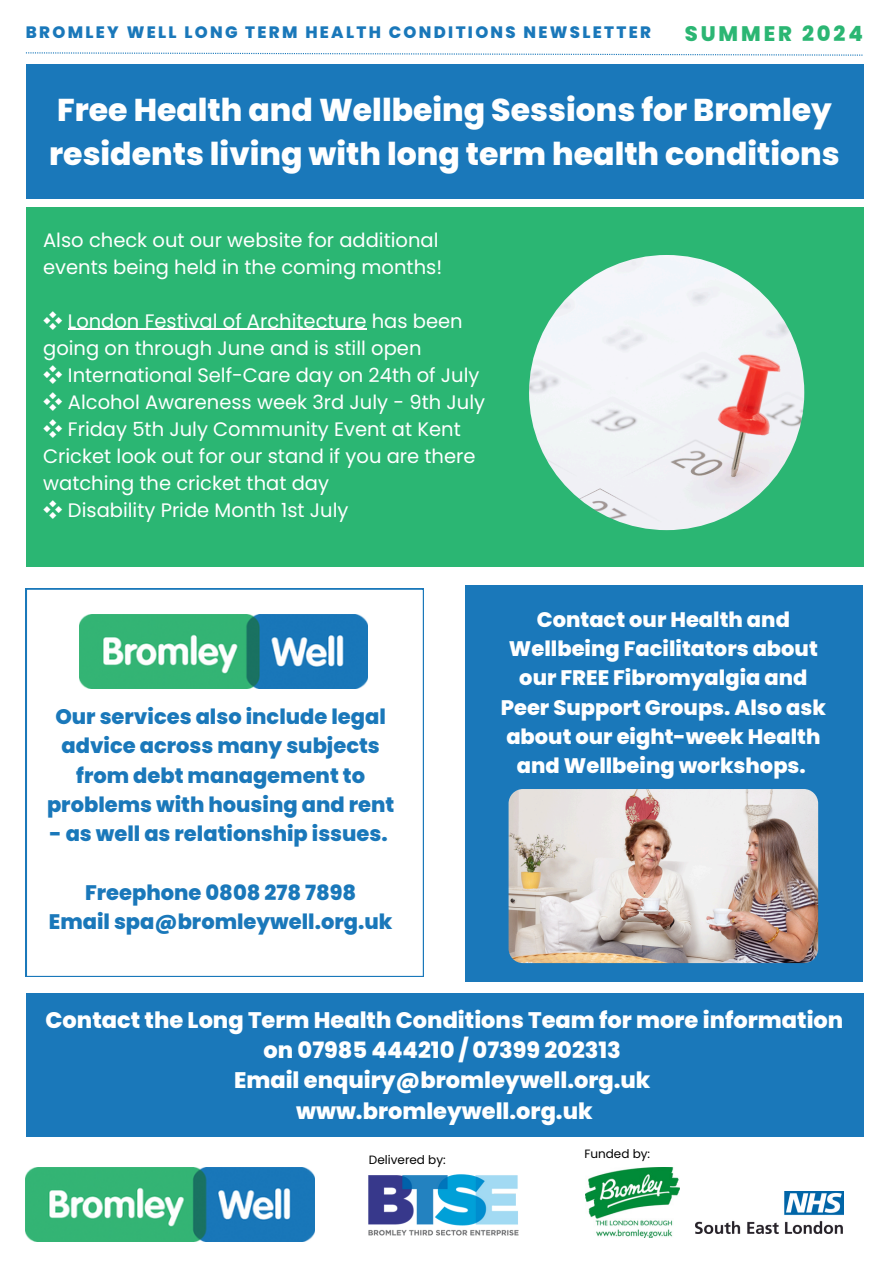
<style>
.page{position:relative;width:894px;height:1264px;background:#fff}
.page>*{position:absolute;margin:0;border:0;box-sizing:border-box;transform-origin:0 0}
.t1{font:800 31.5px/43.8px "Poppins";color:#fff}
.t2{font:800 22.5px/30.5px "Poppins";color:#fff;text-align:center}
.t3{font:800 21px/29.2px "Poppins";color:#1a78ba;text-align:center}
.t4{font:800 21px/29.2px "Poppins";color:#fff;text-align:center}
.t5{font:800 21px "Poppins";letter-spacing:.14em;color:#2bb673}
.t6{font:19.5px/27px "Poppins";color:#fff}
.t7{font:800 16.5px "Poppins";letter-spacing:.14em;color:#1a78ba}
.t8{font:12px "Poppins";color:#000}
.s1{font-family:"Noto Sans CJ Ksc"}
</style>
<div class="page">
<svg style="left:26px;top:52px;width:836px;height:4px"></svg>
<div style="left:26px;top:993px;width:836px;height:144px;background:#1a78ba"></div>
<div style="left:26px;top:65px;width:836px;height:134px;background:#1a78ba"></div>
<div style="left:26px;top:208px;width:836px;height:359px;background:#2bb673"></div>
<img style="left:529px;top:255px;width:275px;height:275px;border-radius:50%">
<svg style="left:26px;top:588px;width:397px;height:389px"></svg>
<img style="left:79px;top:614px;width:288px;height:74px">
<div style="left:465px;top:585px;width:397px;height:396px;background:#1a78ba"></div>
<img style="left:508px;top:789px;width:309px;height:174px;border-radius:14px">
<hr style="left:68px;top:329px;width:298px;height:1px;background:#fff">
<img style="left:26px;top:1167px;width:288px;height:74px">
<img style="left:368px;top:1174px;width:151px;height:62px">
<img style="left:585px;top:1167px;width:94px;height:70px">
<img style="left:695px;top:1191px;width:148px;height:42px">
<p class="t7" style="left:26px;top:21px;width:626px">BROMLEY WELL LONG TERM HEALTH CONDITIONS NEWSLETTER</p>
<h4 class="t5" style="left:684px;top:19px;width:180px">SUMMER 2024</h4>
<h5 class="t1" style="left:49px;top:88px;width:791px">Free Health and Wellbeing Sessions for Bromley residents living with long term health conditions</h5>
<h3 class="t6" style="left:43px;top:226px;width:400px">Also check out our website for additional events being held in the coming months!</h3>
<h3 class="t6" style="left:43px;top:307px;width:421px"><span class="s1">❖</span> London Festival of Architecture has been going on through June and is still open</h3>
<h3 class="t6" style="left:43px;top:361px;width:437px"><span class="s1">❖</span> International Self-Care day on 24th of July</h3>
<h3 class="t6" style="left:43px;top:388px;width:443px"><span class="s1">❖</span> Alcohol Awareness week 3rd July - 9th July</h3>
<h3 class="t6" style="left:43px;top:415px;width:434px"><span class="s1">❖</span> Friday 5th July Community Event at Kent<br>Cricket look out for our stand if you are there watching the cricket that day</h3>
<h3 class="t6" style="left:43px;top:496px;width:307px"><span class="s1">❖</span> Disability Pride Month 1st July</h3>
<p class="t3" style="left:47px;top:702px;width:348px">Our services also include legal advice across many subjects from debt management to problems with housing and rent</p>
<p class="t3" style="left:49px;top:819px;width:340px">- as well as relationship issues.</p>
<h3 class="t3" style="left:49px;top:877px;width:345px">Freephone 0808 278 7898<br>Email spa@bromleywell.org.uk</h3>
<h3 class="t4" style="left:500px;top:605px;width:327px">Contact our Health and<br>Wellbeing Facilitators about our FREE Fibromyalgia and<br>Peer Support Groups. Also ask about our eight-week Health and Wellbeing workshops.</h3>
<h2 class="t2" style="left:46px;top:1004px;width:799px">Contact the Long Term Health Conditions Team for more information on 07985 444210 / 07399 202313<br>Email enquiry@bromleywell.org.uk<br>www.bromleywell.org.uk</h2>
<p class="t8" style="left:369px;top:1150px;width:78px">Delivered by:</p>
<p class="t8" style="left:584px;top:1145px;width:67px">Funded by:</p>
</div>
